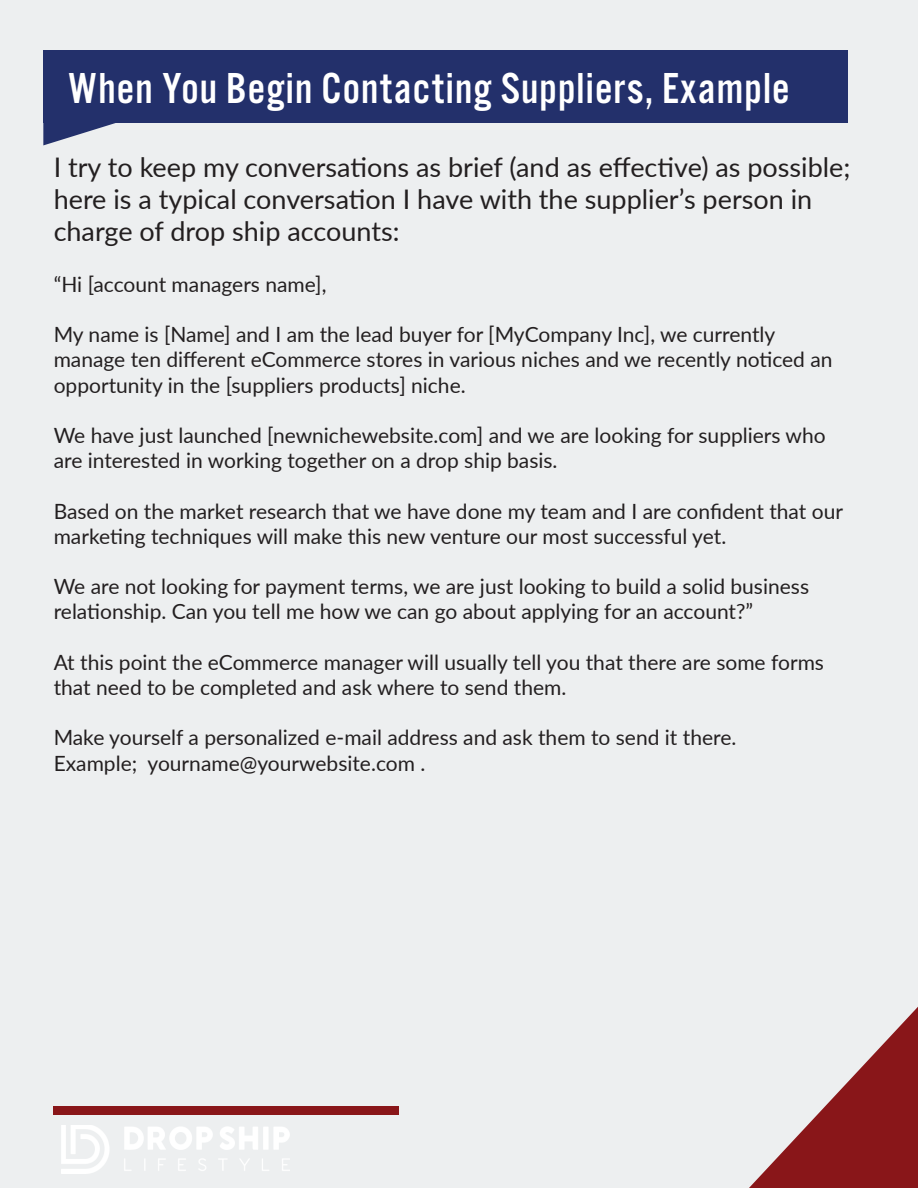
<style>
.page{position:relative;width:918px;height:1188px;background:#edeff0}
.page>*{position:absolute;margin:0;border:0;box-sizing:border-box;transform-origin:0 0}
.t1{font:45px "Alternate Got No 3 D";letter-spacing:.025em;color:#fff}
.t2{font:27px/32.4px "Lato";color:#231f20}
.t3{font:21px/25.2px "Lato";color:#231f20}
</style>
<div class="page">
<div style="left:43px;top:50px;width:805px;height:73px;background:#23306b"></div>
<svg style="left:43px;top:123px;width:73px;height:22px"></svg>
<div style="left:54px;top:1107px;width:345px;height:8px;background:#891619"></div>
<svg style="left:749px;top:1007px;width:169px;height:181px"></svg>
<img style="left:62px;top:1125px;width:227px;height:48px">
<h1 class="t1" style="left:68px;top:64px;width:723px">When You Begin Contacting Suppliers, Example</h1>
<p class="t2" style="left:54px;top:149px;width:798px">I try to keep my conversations as brief (and as effective) as possible; here is a typical conversation I have with the supplier’s person in charge of drop ship accounts:</p>
<p class="t3" style="left:54px;top:271px;width:274px">“Hi [account managers name],</p>
<p class="t3" style="left:54px;top:321px;width:780px">My name is [Name] and I am the lead buyer for [MyCompany Inc], we currently manage ten different eCommerce stores in various niches and we recently noticed an opportunity in the [suppliers products] niche.</p>
<p class="t3" style="left:54px;top:422px;width:774px">We have just launched [newnichewebsite.com] and we are looking for suppliers who are interested in working together on a drop ship basis.</p>
<p class="t3" style="left:54px;top:497px;width:791px">Based on the market research that we have done my team and I are confident that our marketing techniques will make this new venture our most successful yet.</p>
<p class="t3" style="left:54px;top:573px;width:757px">We are not looking for payment terms, we are just looking to build a solid business relationship. Can you tell me how we can go about applying for an account?”</p>
<p class="t3" style="left:54px;top:649px;width:772px">At this point the eCommerce manager will usually tell you that there are some forms that need to be completed and ask where to send them.</p>
<p class="t3" style="left:54px;top:724px;width:684px">Make yourself a personalized e-mail address and ask them to send it there.<br>Example; yourname@yourwebsite.com .</p>
</div>
